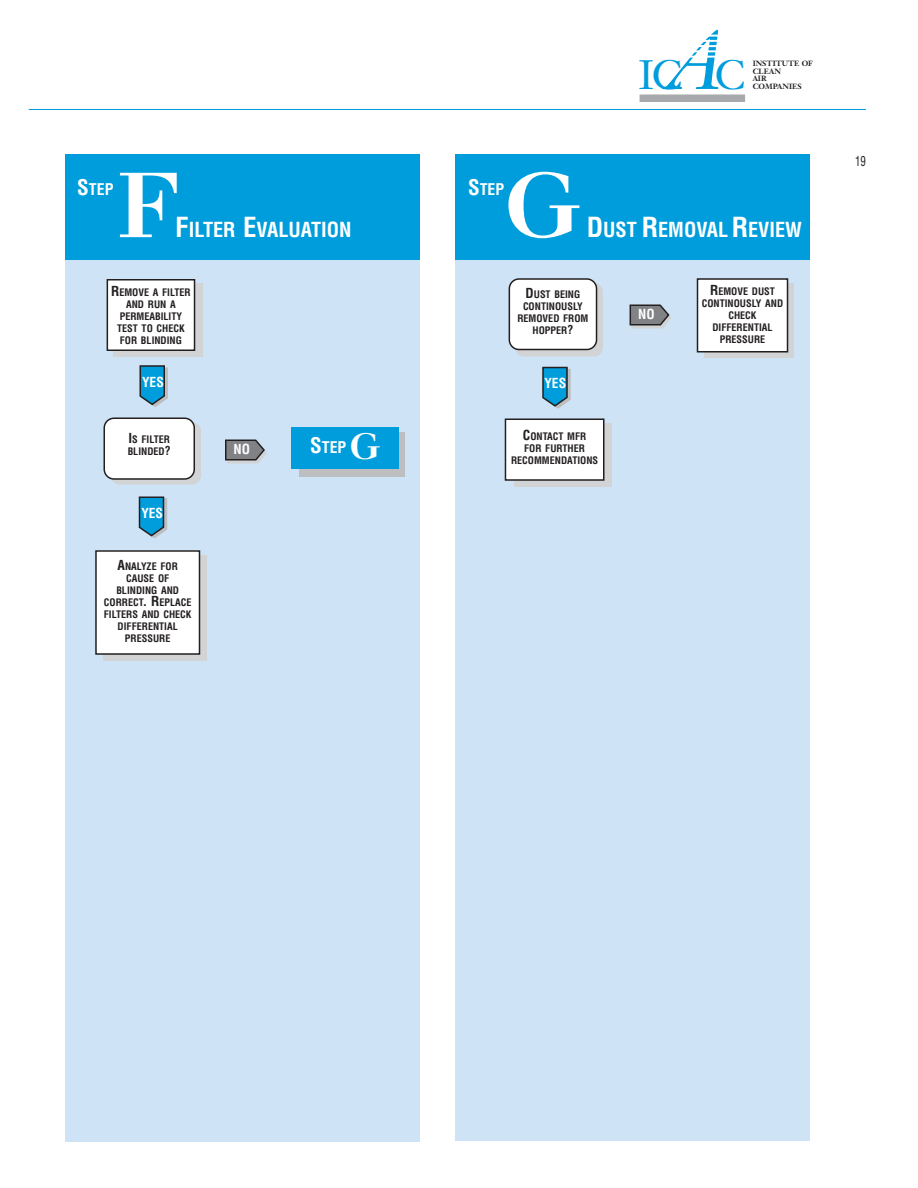
<style>
.page{position:relative;width:918px;height:1188px;background:#fff}
.page>*{position:absolute;margin:0;border:0;box-sizing:border-box;transform-origin:0 0}
.t1{font:700 90px "Walbaum";color:#fff}
.t2{font:40.5px "Janson Text";color:#009ddd}
.t3{font:700 36px "Walbaum";color:#fff}
.t4{font:700 condensed 20.25px "Helvetica";color:#fff}
.t5{font:700 condensed 15.75px "Helvetica";color:#fff}
.t6{font:700 condensed 13.5px "Helvetica";color:#fff}
.t7{font:condensed 13.5px "Helvetica";color:#231f20;scale:.8 1}
.t8{font:700 condensed 10.2px/12px "Helvetica";color:#231f20;text-align:center}
.t9{font:700 7.5px/7.8px "Janson Text";color:#231f20}
.s1{font-size:21px}
.s2{font-size:27px}
.s3{font-size:13.5px}
.s4{font-size:12px}
.s5{font-style:italic;font-size:81px}
</style>
<div class="page">
<div style="left:640px;top:94px;width:105px;height:8px;background:#a7a9ac"></div>
<hr style="left:29px;top:109px;width:837px;height:1px;background:#009ddd">
<div style="left:65px;top:249px;width:354px;height:893px;background:#cee4f6"></div>
<div style="left:456px;top:248px;width:354px;height:894px;background:#cee4f6"></div>
<div style="left:456px;top:154px;width:354px;height:106px;background:#009ddd"></div>
<div style="left:65px;top:154px;width:354px;height:106px;background:#009ddd"></div>
<div style="left:299px;top:432px;width:106px;height:45px;background:#bcbec0"></div>
<div style="left:291px;top:428px;width:108px;height:42px;background:#009ddd"></div>
<div style="left:113px;top:284px;width:89px;height:73px;background:#d1d3d4"></div>
<div style="left:107px;top:280px;width:88px;height:70px;background:#fff"></div>
<div style="left:107px;top:279px;width:88px;height:72px;border:2px solid #231f20"></div>
<div style="left:111px;top:422px;width:90px;height:62px;background:#d1d3d4;border-radius:9px"></div>
<svg style="left:104px;top:417px;width:91px;height:63px;background:#eee"></svg>
<svg style="left:140px;top:365px;width:28px;height:42px"></svg>
<svg style="left:139px;top:496px;width:28px;height:42px"></svg>
<div style="left:104px;top:555px;width:103px;height:106px;background:#d1d3d4"></div>
<div style="left:96px;top:551px;width:104px;height:103px;background:#fff"></div>
<div style="left:95px;top:550px;width:105px;height:105px;border:2px solid #231f20"></div>
<svg style="left:225px;top:440px;width:42px;height:23px"></svg>
<svg style="left:515px;top:283px;width:88px;height:73px"></svg>
<svg style="left:509px;top:278px;width:88px;height:72px;background:#f0f0f0"></svg>
<div style="left:514px;top:423px;width:97px;height:64px;background:#d1d3d4"></div>
<div style="left:505px;top:419px;width:99px;height:61px;background:#fff"></div>
<div style="left:505px;top:418px;width:99px;height:63px;border:2px solid #231f20"></div>
<svg style="left:704px;top:283px;width:90px;height:75px"></svg>
<div style="left:698px;top:279px;width:90px;height:73px;background:#fff"></div>
<div style="left:697px;top:278px;width:91px;height:74px;border:2px solid #231f20"></div>
<svg style="left:542px;top:367px;width:29px;height:42px"></svg>
<svg style="left:630px;top:304px;width:41px;height:25px"></svg>
<h3 class="t5" style="left:77px;top:183px;width:38px"><span class="s1">S</span>TEP</h3>
<h1 class="t1" style="left:118px;top:172px;width:62px">F</h1>
<h3 class="t4" style="left:175px;top:222px;width:178px"><span class="s2">F</span>ILTER <span class="s2">E</span>VALUATION</h3>
<p class="t8" style="left:111px;top:287px;width:81px"><span class="s3">R</span>EMOVE A FILTER<br>AND RUN A<br>PERMEABILITY<br>TEST TO CHECK<br>FOR BLINDING</p>
<h3 class="t6" style="left:142px;top:376px;width:23px">YES</h3>
<p class="t8" style="left:128px;top:435px;width:45px;text-align:left"><span class="s3">I</span>S FILTER<br>BLINDED<span class="s4">?</span></p>
<h3 class="t6" style="left:141px;top:508px;width:23px">YES</h3>
<p class="t8" style="left:104px;top:561px;width:89px"><span class="s3">A</span>NALYZE FOR<br>CAUSE OF<br>BLINDING AND<br>CORRECT<span class="s3">. R</span>EPLACE<br>FILTERS AND CHECK<br>DIFFERENTIAL<br>PRESSURE</p>
<h3 class="t6" style="left:234px;top:444px;width:18px">NO</h3>
<h3 class="t5" style="left:310px;top:442px;width:38px"><span class="s1">S</span>TEP</h3>
<h3 class="t3" style="left:349px;top:433px;width:32px">G</h3>
<h2 class="t2" style="left:639px;top:58px;width:108px">I C<span class="s5">A</span>C</h2>
<p class="t9" style="left:753px;top:60px;width:62px">INSTITUTE OF<br>CLEAN<br>AIR<br>COMPANIES</p>
<h3 class="t5" style="left:468px;top:183px;width:38px"><span class="s1">S</span>TEP</h3>
<h1 class="t1" style="left:503px;top:172px;width:78px">G</h1>
<h3 class="t4" style="left:587px;top:222px;width:217px"><span class="s2">D</span>UST <span class="s2">R</span>EMOVAL <span class="s2">R</span>EVIEW</h3>
<p class="t8" style="left:517px;top:289px;width:73px"><span class="s3">D</span>UST BEING<br>CONTINOUSLY<br>REMOVED FROM<br>HOPPER<span class="s4">?</span></p>
<h3 class="t6" style="left:544px;top:378px;width:23px">YES</h3>
<p class="t8" style="left:511px;top:431px;width:89px"><span class="s3">C</span>ONTACT MFR<br>FOR FURTHER<br>RECOMMENDATIONS</p>
<h3 class="t6" style="left:638px;top:309px;width:18px">NO</h3>
<p class="t8" style="left:702px;top:286px;width:83px"><span class="s3">R</span>EMOVE DUST<br>CONTINOUSLY AND<br>CHECK<br>DIFFERENTIAL<br>PRESSURE</p>
<h3 class="t7" style="left:855px;top:156px;width:15px">19</h3>
</div>
